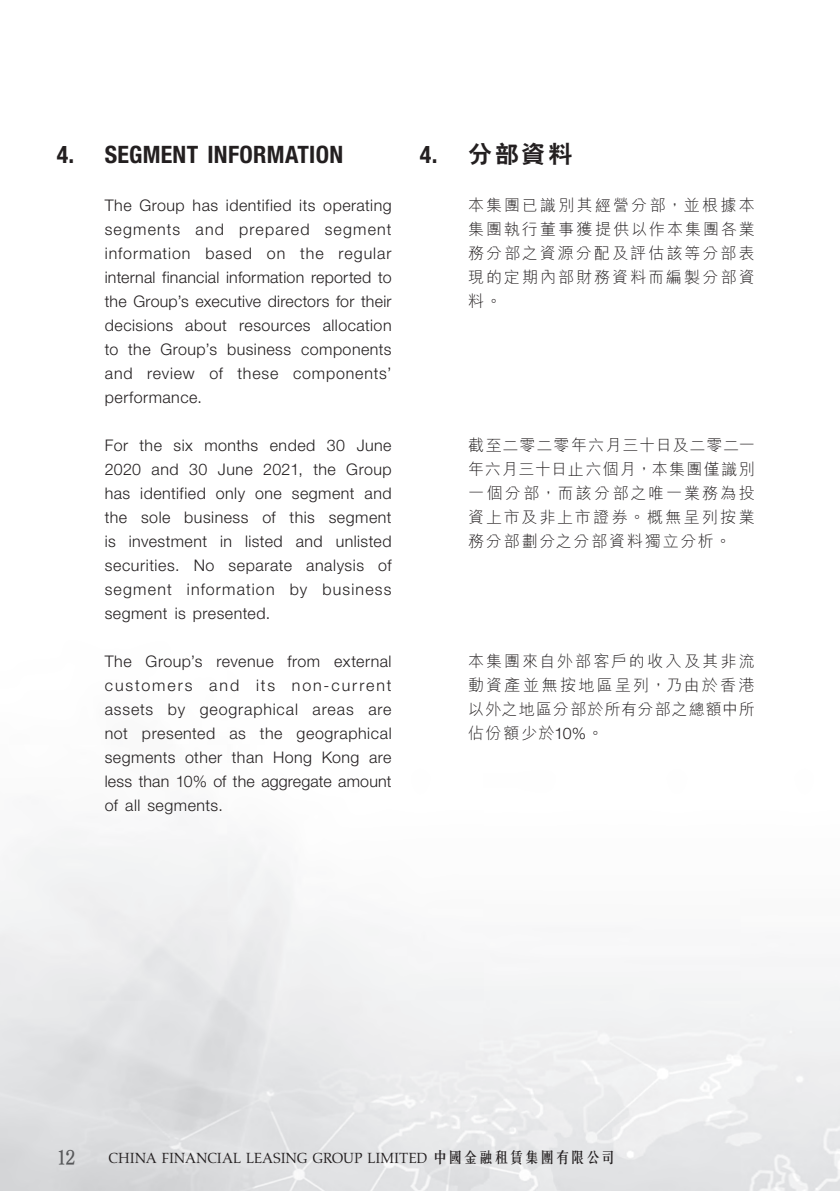
<style>
.page{position:relative;width:840px;height:1191px;background:#fff}
.page>*{position:absolute;margin:0;border:0;box-sizing:border-box;transform-origin:0 0}
._03_H1{font:700 condensed 24px "Helvetica Neue LT Std";letter-spacing:.01em;color:#231f20}
._03_H1-2{font:800 24px "C Hei 2 HK";color:#231f20}
.t1{font:500 20px "C Song 3 HK";color:#57585a}
._12___P2{font:300 16px/24px "Helvetica Neue LT Std";letter-spacing:.03em;color:#231f20;text-align:justify}
._12___P2-2{font:300 16px/24px "M Hei HK";letter-spacing:.12em;color:#231f20;text-align:justify}
.t2{font:15px "Aldus LT Std";letter-spacing:-.01em;color:#231f20}
.s1{font-family:"Helvetica Neue LT Std";font-weight:700;font-stretch:condensed}
.s2{font-family:"Helvetica Neue LT Std"}
.s3{font-family:"C Song 3 HK";font-weight:500}
</style>
<div class="page">
<p class="_03_H1" style="left:57px;top:140px;width:288px">4. SEGMENT INFORMATION</p>
<p class="_12___P2" style="left:105px;top:193px;width:288px">The Group has identified its operating segments and prepared segment information based on the regular internal financial information reported to the Group’s executive directors for their decisions about resources allocation to the Group’s business components and review of these components’ performance.</p>
<p class="_12___P2" style="left:105px;top:433px;width:288px">For the six months ended 30 June 2020 and 30 June 2021, the Group has identified only one segment and the sole business of this segment is investment in listed and unlisted securities. No separate analysis of segment information by business segment is presented.</p>
<p class="_12___P2" style="left:105px;top:649px;width:288px">The Group’s revenue from external customers and its non-current assets by geographical areas are not presented as the geographical segments other than Hong Kong are less than 10% of the aggregate amount of all segments.</p>
<p class="_03_H1-2" style="left:420px;top:138px;width:154px"><span class="s1">4.</span> 分部資料</p>
<p class="_12___P2-2" style="left:468px;top:193px;width:288px">本集團已識別其經營分部，並根據本集團執行董事獲提供以作本集團各業務分部之資源分配及評估該等分部表現的定期內部財務資料而編製分部資料。</p>
<p class="_12___P2-2" style="left:468px;top:433px;width:288px">截至二零二零年六月三十日及二零二一年六月三十日止六個月，本集團僅識別一個分部，而該分部之唯一業務為投資上市及非上市證券。概無呈列按業務分部劃分之分部資料獨立分析。</p>
<p class="_12___P2-2" style="left:468px;top:649px;width:288px">本集團來自外部客戶的收入及其非流動資產並無按地區呈列，乃由於香港以外之地區分部於所有分部之總額中所佔份額少於<span class="s2">10%</span>。</p>
<p class="t1" style="left:57px;top:1141px;width:20px">12</p>
<p class="t2" style="left:108px;top:1149px;width:508px">CHINA FINANCIAL LEASING GROUP LIMITED <span class="s3">中國金融租賃集團有限公司</span></p>
</div>
